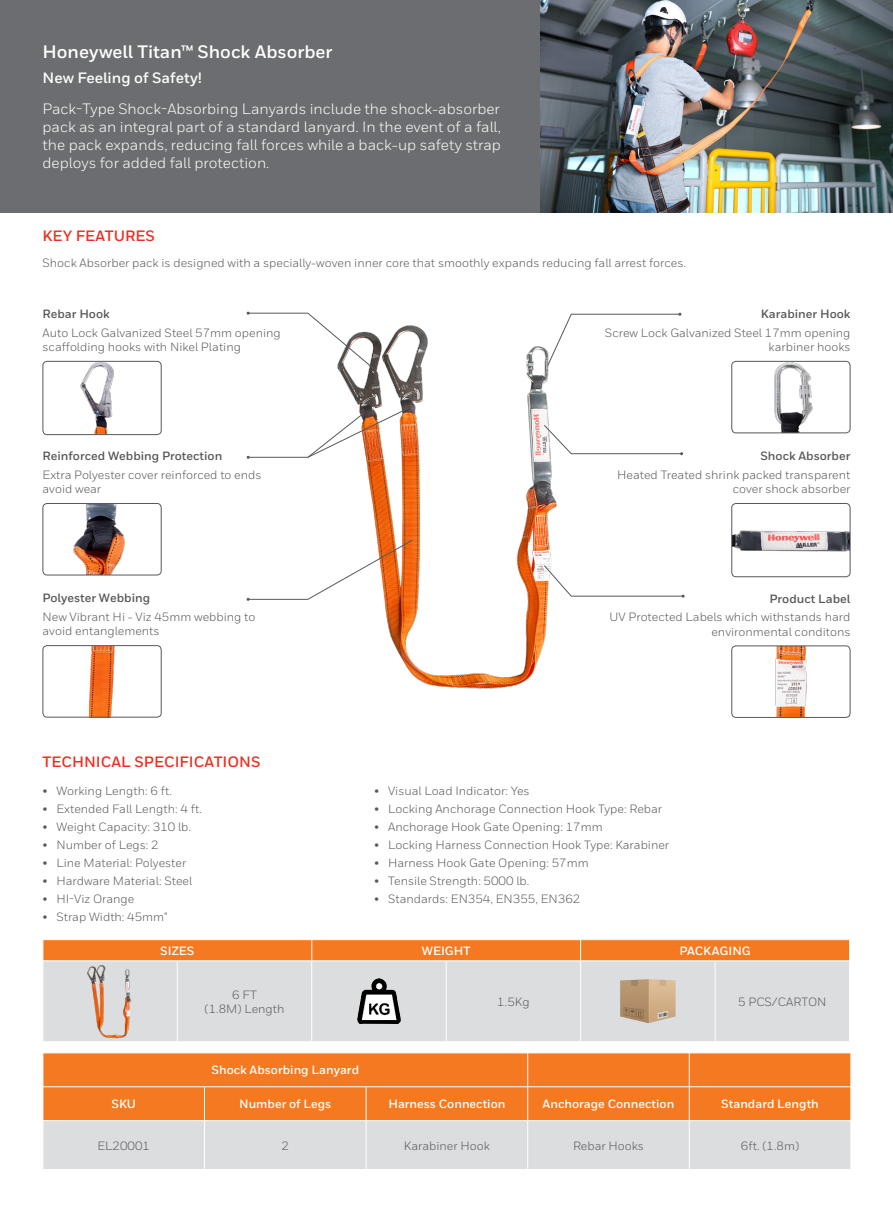
<style>
.page{position:relative;width:893px;height:1212px;background:#fff}
.page>*{position:absolute;margin:0;border:0;box-sizing:border-box;transform-origin:0 0}
.t1{font:700 18px "Honeywell Sans";color:#fff}
.t2{font:15px/18px "Honeywell Sans";color:#fff;text-align:justify}
.t3{font:700 15px "Honeywell Sans";color:#ee2e22}
.t4{font:700 15px "Honeywell Sans";color:#fff}
.t5{font:12px/14.4px "Honeywell Sans";color:#57585a}
.t6{font:700 12px "Honeywell Sans";color:#fff}
.t7{font:700 12px "Honeywell Sans";color:#57585a}
</style>
<div class="page">
<div style="left:0;top:0;width:549px;height:213px;background:#6c6d70"></div>
<div style="left:44px;top:1053px;width:806px;height:67px;background:#f47921"></div>
<div style="left:44px;top:1121px;width:806px;height:48px;background:#dcdddf"></div>
<hr style="left:527px;top:1053px;width:1px;height:33px;background:#fff">
<hr style="left:689px;top:1053px;width:1px;height:33px;background:#fff">
<hr style="left:43px;top:1086px;width:162px;height:1px;background:#fff">
<hr style="left:205px;top:1086px;width:161px;height:1px;background:#fff">
<hr style="left:204px;top:1087px;width:1px;height:33px;background:#fff">
<hr style="left:366px;top:1086px;width:162px;height:1px;background:#fff">
<hr style="left:366px;top:1087px;width:1px;height:33px;background:#fff">
<hr style="left:528px;top:1086px;width:161px;height:1px;background:#fff">
<hr style="left:527px;top:1087px;width:1px;height:33px;background:#fff">
<hr style="left:689px;top:1086px;width:162px;height:1px;background:#fff">
<hr style="left:689px;top:1087px;width:1px;height:33px;background:#fff">
<hr style="left:204px;top:1121px;width:1px;height:48px;background:#fff">
<hr style="left:366px;top:1121px;width:1px;height:48px;background:#fff">
<hr style="left:527px;top:1121px;width:1px;height:48px;background:#fff">
<hr style="left:689px;top:1121px;width:1px;height:48px;background:#fff">
<div style="left:581px;top:940px;width:268px;height:21px;background:#f47921"></div>
<div style="left:44px;top:961px;width:805px;height:80px;background:#dcdddf"></div>
<div style="left:43px;top:940px;width:538px;height:20px;background:#f47921"></div>
<hr style="left:177px;top:961px;width:1px;height:80px;background:#fff">
<hr style="left:311px;top:961px;width:1px;height:80px;background:#fff">
<hr style="left:446px;top:961px;width:1px;height:80px;background:#fff">
<hr style="left:581px;top:960px;width:134px;height:1px;background:#fff">
<hr style="left:580px;top:961px;width:1px;height:80px;background:#fff">
<hr style="left:715px;top:960px;width:135px;height:1px;background:#fff">
<hr style="left:715px;top:961px;width:1px;height:80px;background:#fff">
<img style="left:85px;top:963px;width:51px;height:76px">
<img style="left:357px;top:978px;width:44px;height:46px">
<img style="left:620px;top:979px;width:56px;height:44px">
<img style="left:540px;top:0;width:353px;height:212px">
<img style="left:43px;top:361px;width:71px;height:74px">
<div style="left:43px;top:361px;width:119px;height:74px;border:1px solid #57585a;border-radius:4px"></div>
<img style="left:90px;top:647px;width:24px;height:71px">
<div style="left:43px;top:645px;width:119px;height:72px;border:1px solid #57585a;border-radius:4px"></div>
<img style="left:43px;top:503px;width:118px;height:72px">
<div style="left:43px;top:503px;width:119px;height:72px;border:1px solid #57585a;border-radius:4px"></div>
<img style="left:733px;top:503px;width:117px;height:74px">
<div style="left:731px;top:503px;width:119px;height:74px;border:1px solid #57585a;border-radius:4px"></div>
<img style="left:732px;top:361px;width:118px;height:72px">
<div style="left:731px;top:361px;width:119px;height:72px;border:1px solid #57585a;border-radius:4px"></div>
<img style="left:733px;top:646px;width:117px;height:71px">
<div style="left:731px;top:645px;width:119px;height:73px;border:1px solid #57585a;border-radius:4px"></div>
<img style="left:338px;top:325px;width:219px;height:364px">
<svg style="left:247px;top:539px;width:166px;height:62px"></svg>
<svg style="left:247px;top:407px;width:162px;height:52px"></svg>
<svg style="left:247px;top:312px;width:128px;height:58px"></svg>
<svg style="left:547px;top:313px;width:134px;height:54px"></svg>
<svg style="left:543px;top:424px;width:140px;height:31px"></svg>
<svg style="left:543px;top:564px;width:142px;height:34px"></svg>
<p class="t1" style="left:43px;top:41px;width:292px">Honeywell Titan™ Shock Absorber</p>
<p class="t4" style="left:43px;top:68px;width:161px">New Feeling of Safety!</p>
<p class="t2" style="left:43px;top:100px;width:460px">Pack-Type Shock-Absorbing Lanyards include the shock-absorber pack as an integral part of a standard lanyard. In the event of a fall, the pack expands, reducing fall forces while a back-up safety strap deploys for added fall protection.</p>
<p class="t3" style="left:43px;top:227px;width:114px">KEY FEATURES</p>
<p class="t5" style="left:43px;top:256px;width:645px">Shock Absorber pack is designed with a specially-woven inner core that smoothly expands reducing fall arrest forces.</p>
<p class="t7" style="left:43px;top:306px;width:69px">Rebar Hook</p>
<p class="t5" style="left:43px;top:325px;width:240px">Auto Lock Galvanized Steel 57mm opening scaffolding hooks with Nikel Plating</p>
<p class="t7" style="left:43px;top:449px;width:181px">Reinforced Webbing Protection</p>
<p class="t5" style="left:43px;top:467px;width:221px">Extra Polyester cover reinforced to ends avoid wear</p>
<p class="t7" style="left:43px;top:591px;width:109px">Polyester Webbing</p>
<p class="t5" style="left:43px;top:609px;width:214px">New Vibrant Hi - Viz 45mm webbing to avoid entanglements</p>
<p class="t3" style="left:43px;top:753px;width:219px">TECHNICAL SPECIFICATIONS</p>
<p class="t5" style="left:43px;top:784px;width:131px">• Working Length: 6 ft.</p>
<p class="t5" style="left:43px;top:802px;width:161px">• Extended Fall Length: 4 ft.</p>
<p class="t5" style="left:43px;top:820px;width:150px">• Weight Capacity: 310 lb.</p>
<p class="t5" style="left:43px;top:838px;width:118px">• Number of Legs: 2</p>
<p class="t5" style="left:43px;top:856px;width:145px">• Line Material: Polyester</p>
<p class="t5" style="left:43px;top:874px;width:151px">• Hardware Material: Steel</p>
<p class="t5" style="left:43px;top:892px;width:93px">• HI-Viz Orange</p>
<p class="t5" style="left:43px;top:910px;width:126px">• Strap Width: 45mm"</p>
<p class="t7" style="left:761px;top:306px;width:91px">Karabiner Hook</p>
<p class="t5" style="left:605px;top:325px;width:247px;text-align:right">Screw Lock Galvanized Steel 17mm opening karbiner hooks</p>
<p class="t7" style="left:760px;top:449px;width:92px">Shock Absorber</p>
<p class="t5" style="left:617px;top:467px;width:235px;text-align:right">Heated Treated shrink packed transparent cover shock absorber</p>
<p class="t7" style="left:770px;top:591px;width:82px">Product Label</p>
<p class="t5" style="left:610px;top:610px;width:242px;text-align:right">UV Protected Labels which withstands hard environmental conditons</p>
<p class="t5" style="left:374px;top:784px;width:157px">• Visual Load Indicator: Yes</p>
<p class="t5" style="left:374px;top:802px;width:289px">• Locking Anchorage Connection Hook Type: Rebar</p>
<p class="t5" style="left:374px;top:820px;width:230px">• Anchorage Hook Gate Opening: 17mm</p>
<p class="t5" style="left:374px;top:838px;width:296px">• Locking Harness Connection Hook Type: Karabiner</p>
<p class="t5" style="left:374px;top:856px;width:216px">• Harness Hook Gate Opening: 57mm</p>
<p class="t5" style="left:374px;top:874px;width:157px">• Tensile Strength: 5000 lb.</p>
<p class="t5" style="left:374px;top:892px;width:208px">• Standards: EN354, EN355, EN362</p>
<p class="t6" style="left:160px;top:943px;width:36px">SIZES</p>
<p class="t6" style="left:422px;top:943px;width:50px">WEIGHT</p>
<p class="t6" style="left:679px;top:943px;width:73px">PACKAGING</p>
<p class="t5" style="left:232px;top:987px;width:26px">6 FT</p>
<p class="t5" style="left:205px;top:1002px;width:81px">(1.8M) Length</p>
<p class="t5" style="left:497px;top:994px;width:34px">1.5Kg</p>
<p class="t5" style="left:738px;top:994px;width:90px">5 PCS/CARTON</p>
<p class="t6" style="left:211px;top:1063px;width:149px">Shock Absorbing Lanyard</p>
<p class="t6" style="left:111px;top:1097px;width:26px">SKU</p>
<p class="t6" style="left:239px;top:1097px;width:94px">Number of Legs</p>
<p class="t6" style="left:388px;top:1097px;width:119px">Harness Connection</p>
<p class="t6" style="left:543px;top:1097px;width:133px">Anchorage Connection</p>
<p class="t6" style="left:721px;top:1097px;width:99px">Standard Length</p>
<p class="t5" style="left:97px;top:1138px;width:54px">EL20001</p>
<p class="t5" style="left:282px;top:1138px;width:9px">2</p>
<p class="t5" style="left:404px;top:1138px;width:88px">Karabiner Hook</p>
<p class="t5" style="left:573px;top:1138px;width:72px">Rebar Hooks</p>
<p class="t5" style="left:741px;top:1138px;width:60px">6ft. (1.8m)</p>
</div>
